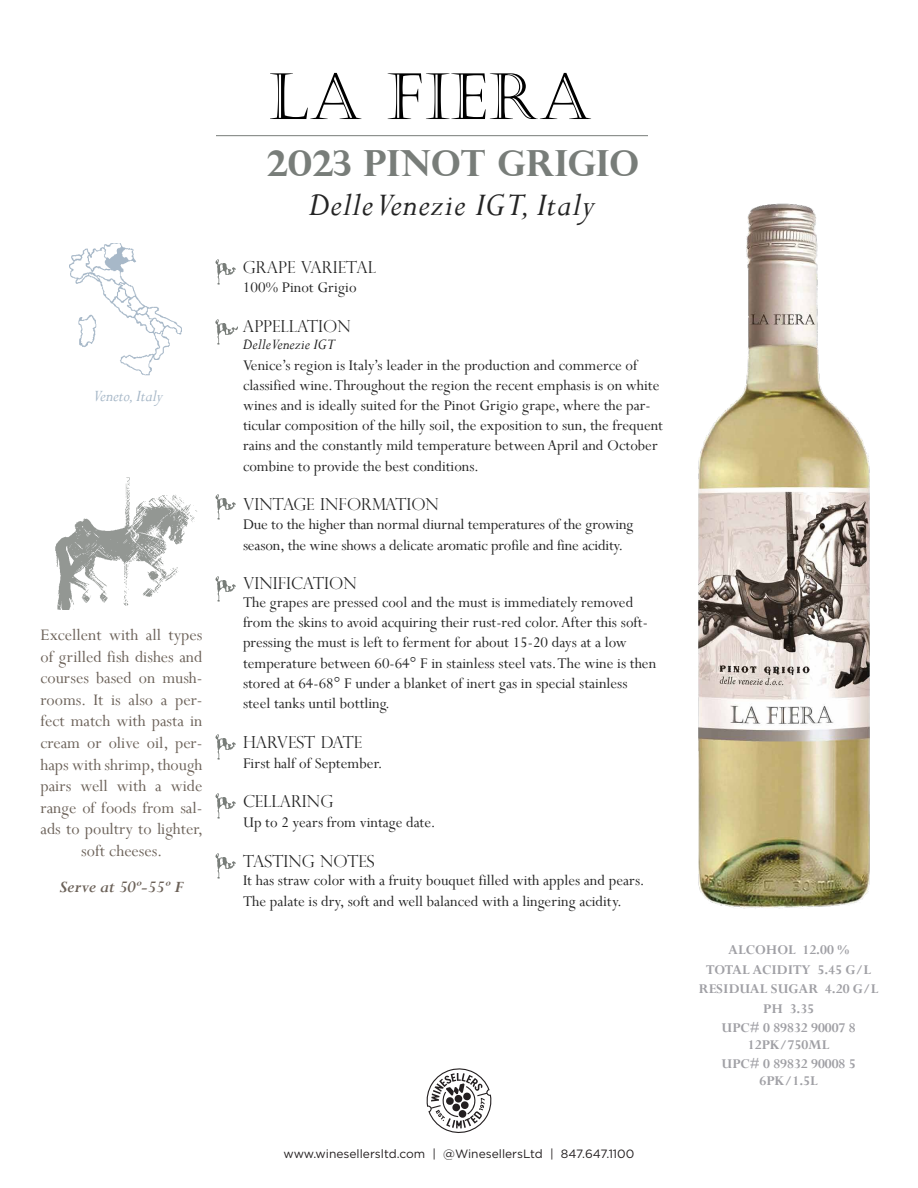
<style>
.page{position:relative;width:918px;height:1188px;background:#fff}
.page>*{position:absolute;margin:0;border:0;box-sizing:border-box;transform-origin:0 0}
.t1{font:italic 36px "Perpetua";letter-spacing:.025em;color:#242424}
.t2{font:700 36px "Perpetua Titling";color:#787d79}
.t3{font:18px/21.6px "Perpetua";color:#6c6259;text-align:center}
.t4{font:italic 700 18px "Perpetua";color:#6c6259}
.t5{font:italic 18px "Perpetua";color:#a7b8c8}
.t6{font:16.5px/20.2px "Perpetua";color:#242424}
.t7{font:300 16.5px "Perpetua Titling";color:#242424}
.t8{font:italic 16.5px "Perpetua";color:#242424}
.t9{font:700 15px/19.5px "Perpetua";color:#a0a0a5;text-align:center}
.t10{font:12px "Gotham";color:#231f20}
</style>
<div class="page">
<svg style="left:270px;top:73px;width:92px;height:46px"></svg>
<svg style="left:388px;top:73px;width:203px;height:46px"></svg>
<img style="left:55px;top:478px;width:142px;height:131px">
<img style="left:698px;top:203px;width:172px;height:706px">
<hr style="left:216px;top:135px;width:432px;height:1px;background:#787d79">
<img style="left:69px;top:243px;width:112px;height:132px">
<img style="left:215px;top:259px;width:21px;height:26px">
<img style="left:215px;top:319px;width:22px;height:26px">
<img style="left:215px;top:576px;width:21px;height:26px">
<img style="left:215px;top:494px;width:21px;height:26px">
<img style="left:215px;top:734px;width:21px;height:26px">
<img style="left:215px;top:793px;width:21px;height:26px">
<img style="left:215px;top:853px;width:21px;height:26px">
<svg style="left:426px;top:1068px;width:66px;height:65px"></svg>
<p class="t5" style="left:93px;top:385px;width:71px">Veneto, Italy</p>
<p class="t3" style="left:40px;top:624px;width:164px">Excellent with all types of grilled fish dishes and courses based on mush&shy;rooms. It is also a per&shy;fect match with pasta in cream or olive oil, per&shy;haps with shrimp, though pairs well with a wide range of foods from sal&shy;ads to poultry to lighter, soft cheeses.</p>
<p class="t4" style="left:59px;top:875px;width:126px">Serve at 50º-55º F</p>
<h1 class="t2" style="left:267px;top:141px;width:374px">2023 PINOT GRIGIO</h1>
<h1 class="t1" style="left:309px;top:182px;width:288px">Delle Venezie IGT, Italy</h1>
<p class="t7" style="left:243px;top:257px;width:135px">GRAPE VARIETAL</p>
<p class="t6" style="left:243px;top:277px;width:115px">100% Pinot Grigio</p>
<p class="t7" style="left:243px;top:316px;width:109px">APPELLATION</p>
<p class="t8" style="left:243px;top:334px;width:93px">Delle Venezie IGT</p>
<p class="t6" style="left:243px;top:354px;width:422px">Venice’s region is Italy’s leader in the production and commerce of classified wine. Throughout the region the recent emphasis is on white wines and is ideally suited for the Pinot Grigio grape, where the par&shy;ticular composition of the hilly soil, the exposition to sun, the frequent rains and the constantly mild temperature between April and October combine to provide the best conditions.</p>
<p class="t7" style="left:243px;top:494px;width:198px">VINTAGE INFORMATION</p>
<p class="t6" style="left:243px;top:513px;width:392px;line-height:21.1px">Due to the higher than normal diurnal temperatures of the growing season, the wine shows a delicate aromatic profile and fine acidity.</p>
<p class="t7" style="left:243px;top:574px;width:115px">VINIFICATION</p>
<p class="t6" style="left:243px;top:592px;width:415px">The grapes are pressed cool and the must is immediately removed from the skins to avoid acquiring their rust-red color. After this soft&shy;pressing the must is left to ferment for about 15-20 days at a low temperature between 60-64° F in stainless steel vats. The wine is then stored at 64-68° F under a blanket of inert gas in special stainless steel tanks until bottling.</p>
<p class="t7" style="left:243px;top:732px;width:121px">HARVEST DATE</p>
<p class="t6" style="left:243px;top:752px;width:141px">First half of September.</p>
<p class="t7" style="left:243px;top:791px;width:92px">CELLARING</p>
<p class="t6" style="left:243px;top:812px;width:194px">Up to 2 years from vintage date.</p>
<p class="t7" style="left:243px;top:851px;width:133px">TASTING NOTES</p>
<p class="t6" style="left:243px;top:869px;width:403px;line-height:21.1px">It has straw color with a fruity bouquet filled with apples and pears.<br>The palate is dry, soft and well balanced with a lingering acidity.</p>
<p class="t10" style="left:284px;top:1147px;width:352px">www.winesellersltd.com | @WinesellersLtd | 847.647.1100</p>
<p class="t9" style="left:699px;top:940px;width:181px">ALCOHOL 12.00 %<br>TOTAL ACIDITY 5.45 G/L<br>RESIDUAL SUGAR 4.20 G/L<br>PH 3.35<br>UPC# 0 89832 90007 8</p>
<p class="t9" style="left:722px;top:1035px;width:136px">12PK/750ML<br>UPC# 0 89832 90008 5</p>
<p class="t9" style="left:760px;top:1071px;width:60px">6PK/1.5L</p>
</div>
